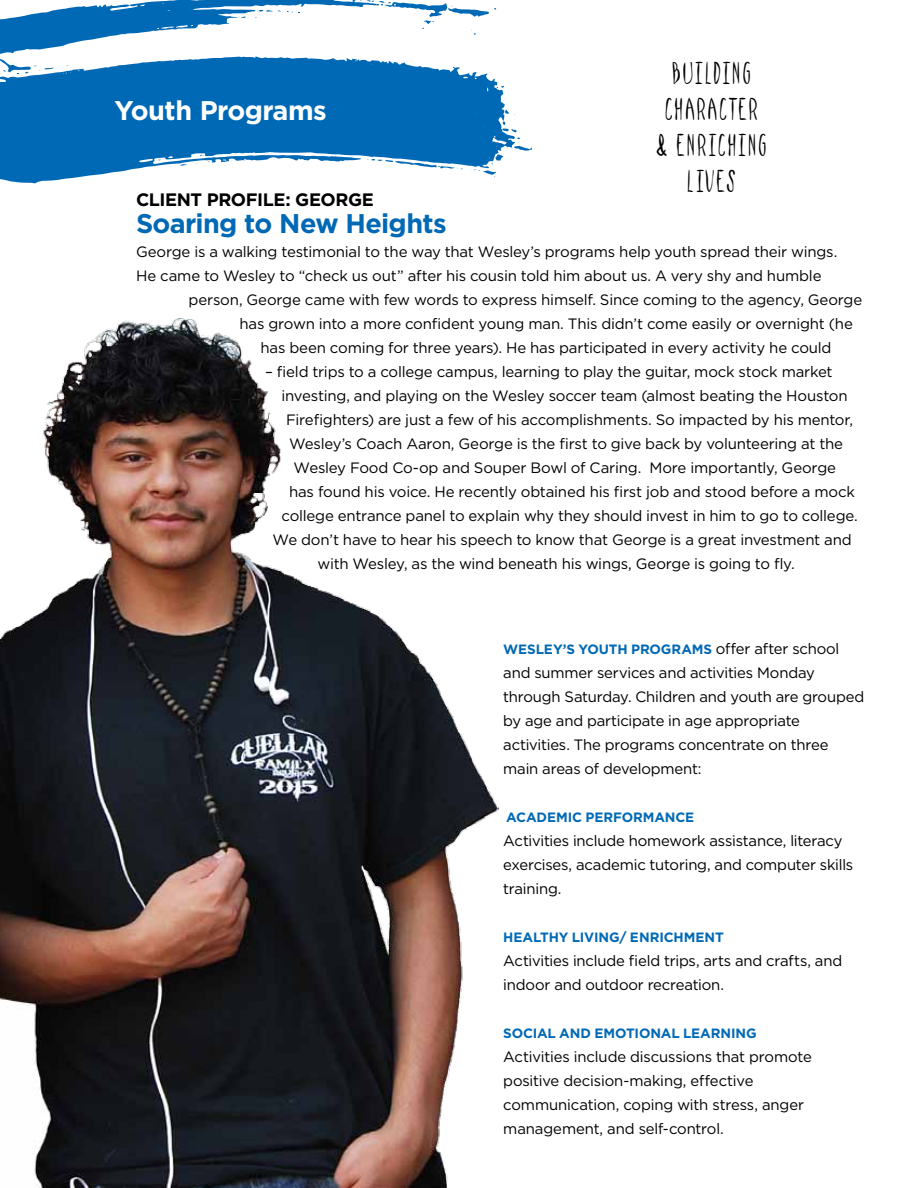
<style>
.page{position:relative;width:918px;height:1188px;background:#fff}
.page>*{position:absolute;margin:0;border:0;box-sizing:border-box;transform-origin:0 0}
.t1{font:28.5px/36px "Spill Milk";letter-spacing:.065em;color:#000;text-align:center}
.t2{font:700 27px "Gotham HTF";color:#0069b5}
.t3{font:700 27px "Gotham HTF";color:#fff}
.t4{font:700 18px "Gotham HTF";letter-spacing:-.02em;color:#000}
.t5{font:15px/24px "Gotham HTF";letter-spacing:-.015em;color:#000}
.t6{font:700 13.5px "Gotham HTF";letter-spacing:-.005em;color:#0069b5}
.s1{font-weight:400;font-size:15px;color:#000}
</style>
<div class="page">
<svg style="left:0;top:75px;width:515px;height:108px;fill:#0069b5"></svg>
<svg style="left:514px;top:146px;width:18px;height:5px"></svg>
<svg style="left:180px;top:164px;width:7px;height:2px"></svg>
<svg style="left:502px;top:121px;width:18px;height:18px"></svg>
<svg style="left:471px;top:154px;width:32px;height:23px"></svg>
<svg style="left:367px;top:159px;width:96px;height:10px"></svg>
<svg style="left:0;top:0;width:496px;height:75px"></svg>
<svg style="left:505px;top:110px;width:10px;height:5px"></svg>
<svg style="left:496px;top:86px;width:8px;height:3px"></svg>
<img style="left:0;top:318px;width:498px;height:870px">
<h1 class="t1" style="left:657px;top:56px;width:112px">BUILDING<br>CHARACTER &amp; ENRICHING<br>LIVES</h1>
<h2 class="t3" style="left:114px;top:94px;width:214px">YOUTH PROGRAMS</h2>
<p class="t4" style="left:136px;top:190px;width:239px">CLIENT PROFILE: GEORGE</p>
<h2 class="t2" style="left:136px;top:208px;width:312px">SOARING TO NEW HEIGHTS</h2>
<p class="t5" style="left:136px;top:240px;width:703px">George is a walking testimonial to the way that Wesley’s programs help youth spread their wings.<br>He came to Wesley to “check us out” after his cousin told him about us. A very shy and humble</p>
<p class="t5" style="left:189px;top:288px;width:675px">person, George came with few words to express himself. Since coming to the agency, George</p>
<p class="t5" style="left:240px;top:312px;width:615px">has grown into a more confident young man. This didn’t come easily or overnight (he</p>
<p class="t5" style="left:261px;top:336px;width:572px">has been coming for three years). He has participated in every activity he could</p>
<p class="t5" style="left:265px;top:360px;width:569px">– field trips to a college campus, learning to play the guitar, mock stock market</p>
<p class="t5" style="left:282px;top:384px;width:567px">investing, and playing on the Wesley soccer team (almost beating the Houston</p>
<p class="t5" style="left:286px;top:408px;width:569px">Firefighters) are just a few of his accomplishments. So impacted by his mentor,</p>
<p class="t5" style="left:289px;top:432px;width:555px">Wesley’s Coach Aaron, George is the first to give back by volunteering at the</p>
<p class="t5" style="left:294px;top:456px;width:544px">Wesley Food Co-op and Souper Bowl of Caring. More importantly, George</p>
<p class="t5" style="left:289px;top:480px;width:567px">has found his voice. He recently obtained his first job and stood before a mock</p>
<p class="t5" style="left:282px;top:504px;width:578px">college entrance panel to explain why they should invest in him to go to college.</p>
<p class="t5" style="left:273px;top:528px;width:581px">We don’t have to hear his speech to know that George is a great investment and</p>
<p class="t5" style="left:318px;top:552px;width:479px">with Wesley, as the wind beneath his wings, George is going to fly.</p>
<p class="t6" style="left:503px;top:641px;width:338px">WESLEY’S YOUTH PROGRAMS <span class="s1">offer after school</span></p>
<p class="t5" style="left:503px;top:660px;width:363px">and summer services and activities Monday through Saturday. Children and youth are grouped by age and participate in age appropriate activities. The programs concentrate on three main areas of development:</p>
<p class="t6" style="left:506px;top:809px;width:190px">ACADEMIC PERFORMANCE</p>
<p class="t5" style="left:503px;top:828px;width:352px">Activities include homework assistance, literacy exercises, academic tutoring, and computer skills training.</p>
<p class="t6" style="left:503px;top:929px;width:222px">H EALTHY LIVING/ ENRICHMENT</p>
<p class="t5" style="left:503px;top:948px;width:341px">Activities include field trips, arts and crafts, and indoor and outdoor recreation.</p>
<p class="t6" style="left:503px;top:1025px;width:255px">SOCIAL AND EMOTIONAL LEARNING</p>
<p class="t5" style="left:503px;top:1044px;width:310px">Activities include discussions that promote positive decision-making, effective communication, coping with stress, anger management, and self-control.</p>
</div>
